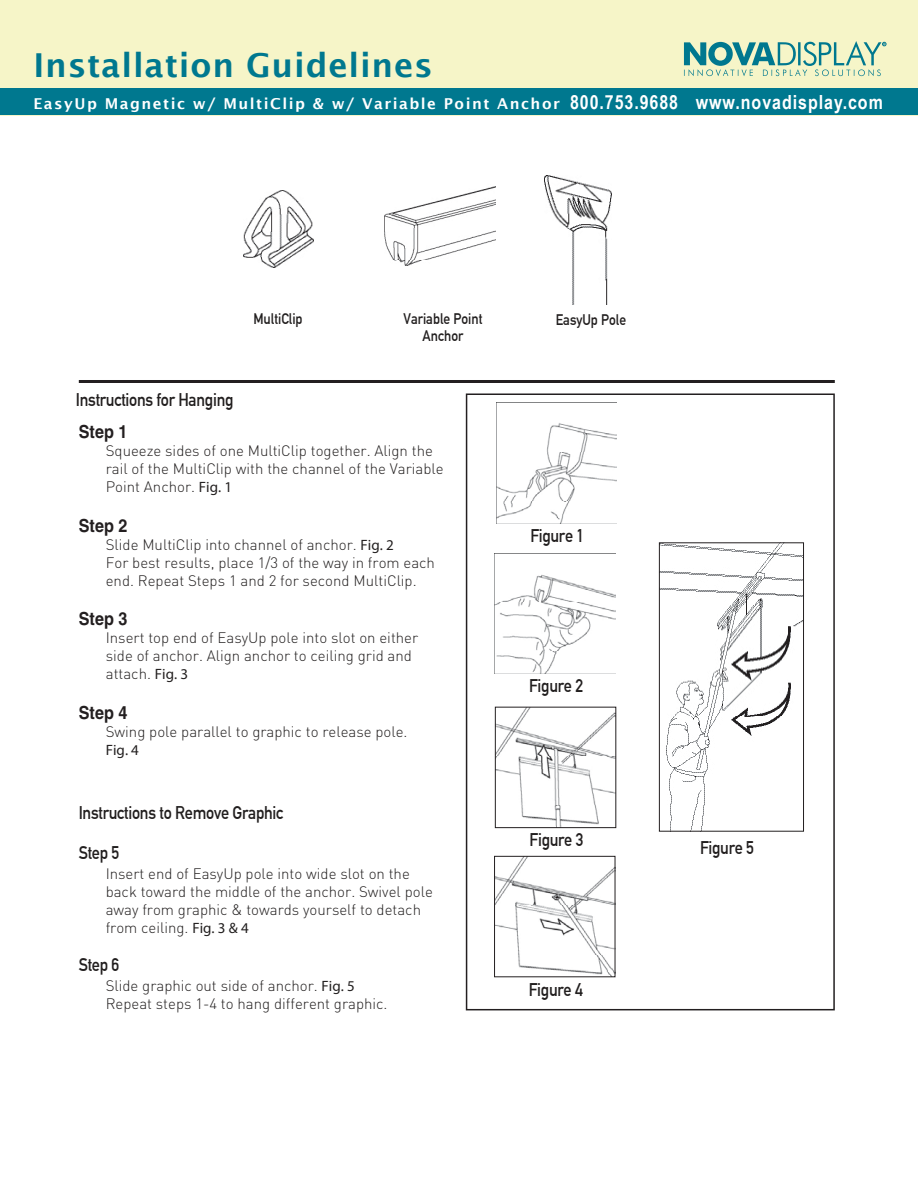
<style>
.page{position:relative;width:918px;height:1188px;background:#fff}
.page>*{position:absolute;margin:0;border:0;box-sizing:border-box;transform-origin:0 0}
.t1{font:600 33px "Lucida Sans";letter-spacing:.025em;color:#00788f}
.t2{font:700 18px "DIN Alternate";letter-spacing:-.015em;color:#221f1f;scale:.9 1}
.t3{font:700 18px "Helvetica";color:#231f20;scale:.9 1}
.t4{font:300 15px/18px "DIN";color:#221f1f}
.t5{font:600 15px "Lucida Sans";letter-spacing:.1em;color:#fff}
.t6{font:700 15px/16.2px "DIN Alternate";color:#221f1f;text-align:center;scale:.9 1}
.t7{font:15px "DIN";color:#221f1f}
.s1{font-family:"Arial Narrow";font-weight:700;font-size:19.5px}
.s2{font-weight:400}
</style>
<div class="page">
<div style="left:0;top:0;width:918px;height:115px;background:#f6f5c8"></div>
<div style="left:0;top:88px;width:918px;height:27px;background:#00788f"></div>
<svg style="left:684px;top:41px;width:202px;height:35px"></svg>
<hr style="left:79px;top:380px;width:756px;height:3px;background:#231f20">
<div style="left:466px;top:393px;width:369px;height:617px;border:2px solid #231f20"></div>
<img style="left:384px;top:186px;width:112px;height:79px">
<img style="left:243px;top:190px;width:71px;height:78px">
<img style="left:496px;top:403px;width:121px;height:120px">
<img style="left:495px;top:553px;width:120px;height:121px">
<img style="left:497px;top:858px;width:116px;height:117px">
<img style="left:497px;top:709px;width:117px;height:117px">
<div style="left:495px;top:707px;width:121px;height:121px;border:1px solid #231f20"></div>
<img style="left:545px;top:176px;width:67px;height:129px">
<img style="left:661px;top:545px;width:141px;height:284px">
<div style="left:659px;top:543px;width:145px;height:288px;border:1px solid #231f20"></div>
<h1 class="t1" style="left:33px;top:46px;width:401px">Installation Guidelines</h1>
<p class="t5" style="left:33px;top:95px;width:851px">EasyUp Magnetic w/ MultiClip &amp; w/ Variable Point Anchor <span class="s1">800.753.9688 www.novadisplay.com</span></p>
<p class="t2" style="left:76px;top:386px;width:177px">Instructions for Hanging</p>
<p class="t6" style="left:253px;top:310px;width:56px">MultiClip</p>
<p class="t6" style="left:556px;top:311px;width:80px">EasyUp Pole</p>
<p class="t6" style="left:404px;top:310px;width:89px">Variable Point<br>Anchor</p>
<p class="t3" style="left:79px;top:421px;width:56px">Step 1</p>
<p class="t4" style="left:106px;top:442px;width:339px">Squeeze sides of one MultiClip together. Align the rail of the MultiClip with the channel of the Variable<br>Point Anchor. <span class="s2">Fig. 1</span></p>
<p class="t3" style="left:79px;top:515px;width:56px">Step 2</p>
<p class="t4" style="left:106px;top:535px;width:331px">Slide MultiClip into channel of anchor. <span class="s2">Fig. 2<br></span>For best results, place 1/3 of the way in from each end. Repeat Steps 1 and 2 for second MultiClip.</p>
<p class="t3" style="left:79px;top:608px;width:56px">Step 3</p>
<p class="t4" style="left:106px;top:629px;width:314px">Insert top end of EasyUp pole into slot on either side of anchor. Align anchor to ceiling grid and attach. <span class="s2">Fig. 3</span></p>
<p class="t3" style="left:79px;top:702px;width:56px">Step 4</p>
<p class="t4" style="left:106px;top:723px;width:303px">Swing pole parallel to graphic to release pole.</p>
<p class="t7" style="left:106px;top:741px;width:35px">Fig. 4</p>
<p class="t2" style="left:79px;top:799px;width:229px">Instructions to Remove Graphic</p>
<p class="t2" style="left:79px;top:839px;width:47px">Step 5</p>
<p class="t4" style="left:106px;top:864px;width:329px">Insert end of EasyUp pole into wide slot on the back toward the middle of the anchor. Swivel pole away from graphic &amp; towards yourself to detach from ceiling. <span class="s2">Fig. 3 &amp; 4</span></p>
<p class="t2" style="left:79px;top:951px;width:47px">Step 6</p>
<p class="t4" style="left:106px;top:976px;width:283px">Slide graphic out side of anchor. <span class="s2">Fig. 5<br></span>Repeat steps 1-4 to hang different graphic.</p>
<p class="t2" style="left:530px;top:522px;width:61px">Figure 1</p>
<p class="t2" style="left:529px;top:672px;width:61px">Figure 2</p>
<p class="t2" style="left:530px;top:826px;width:61px">Figure 3</p>
<p class="t2" style="left:700px;top:834px;width:61px">Figure 5</p>
<p class="t2" style="left:529px;top:976px;width:61px">Figure 4</p>
</div>
